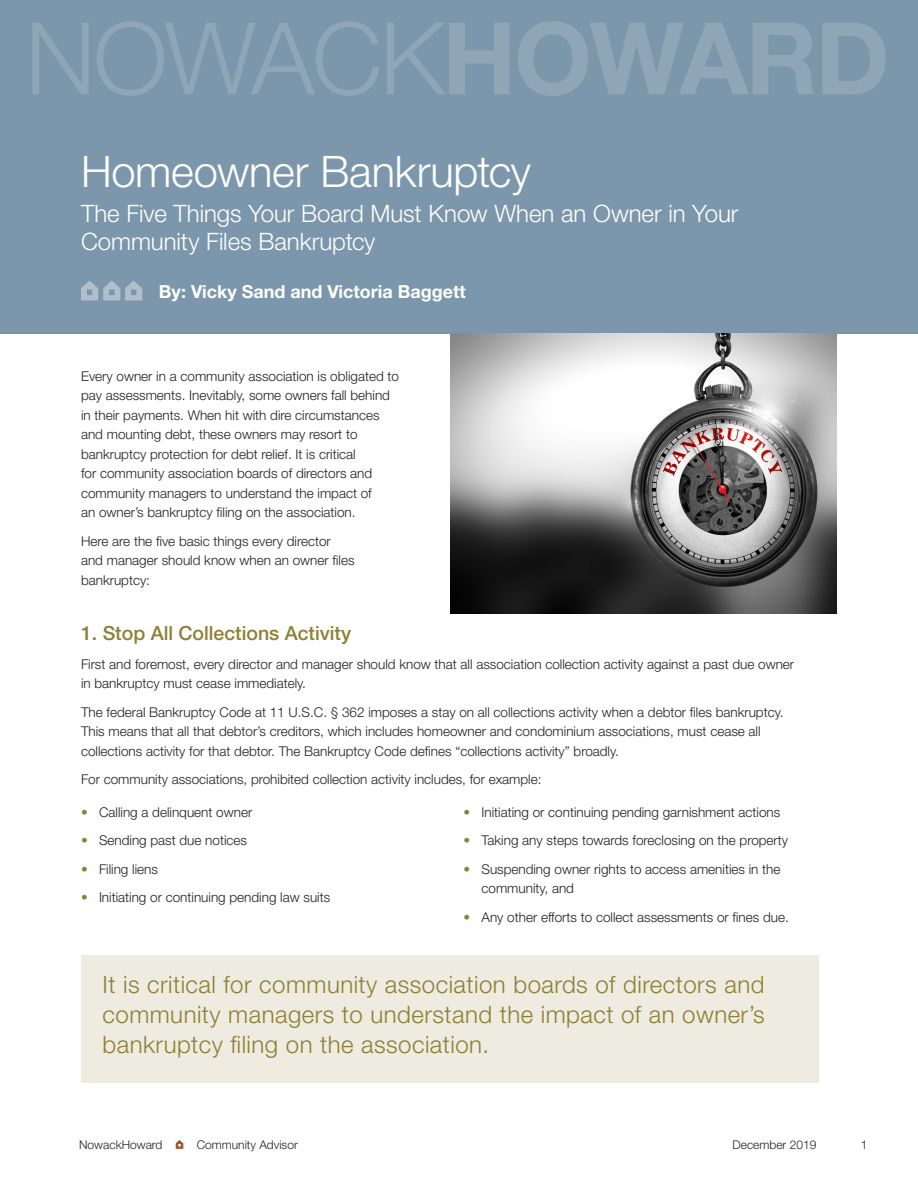
<style>
.page{position:relative;width:918px;height:1188px;background:#fff}
.page>*{position:absolute;margin:0;border:0;box-sizing:border-box;transform-origin:0 0}
.t1{font:300 43.5px "Helvetica Neue";letter-spacing:-.005em;color:#fff}
.Pull-out{font:300 24px/30px "Helvetica Neue";letter-spacing:.02em;color:#8e7f34;text-align:justify}
.t2{font:300 24px/28.5px "Helvetica Neue";letter-spacing:-.005em;color:#fff}
.Subhead{font:500 19.5px "Helvetica Neue";color:#8e7f34}
.t3{font:700 18px "Helvetica Neue";color:#fff}
.Body_copy{font:300 13.5px/19.5px "Helvetica Neue";color:#231f20}
.t4{font:300 12px "Helvetica Neue";color:#231f20}
.s1{color:#8e7f34}
</style>
<div class="page">
<svg style="left:176px;top:1140px;width:7px;height:9px"></svg>
<div style="left:0;top:0;width:918px;height:334px;background:#7c97ab"></div>
<img style="left:450px;top:334px;width:387px;height:280px">
<svg style="left:32px;top:23px;width:57px;height:71px"></svg>
<svg style="left:97px;top:21px;width:282px;height:75px"></svg>
<svg style="left:387px;top:23px;width:123px;height:71px"></svg>
<svg style="left:518px;top:21px;width:296px;height:75px"></svg>
<svg style="left:822px;top:23px;width:64px;height:71px"></svg>
<svg style="left:81px;top:280px;width:61px;height:20px"></svg>
<div style="left:81px;top:955px;width:738px;height:127px;background:#eeebe0"></div>
<p class="t1" style="left:81px;top:145px;width:452px">Homeowner Bankruptcy</p>
<p class="t2" style="left:81px;top:198px;width:659px">The Five Things Your Board Must Know When an Owner in Your<br>Community Files Bankruptcy</p>
<p class="t3" style="left:159px;top:281px;width:308px">By: Vicky Sand and Victoria Baggett</p>
<p class="Body_copy" style="left:81px;top:366px;width:320px">Every owner in a community association is obligated to pay assessments. Inevitably, some owners fall behind in their payments. When hit with dire circumstances and mounting debt, these owners may resort to bankruptcy protection for debt relief. It is critical<br>for community association boards of directors and community managers to understand the impact of<br>an owner’s bankruptcy filing on the association.</p>
<p class="Body_copy" style="left:81px;top:531px;width:275px">Here are the five basic things every director and manager should know when an owner files bankruptcy:</p>
<p class="Subhead" style="left:81px;top:622px;width:272px">1. Stop All Collections Activity</p>
<p class="Body_copy" style="left:81px;top:654px;width:715px">First and foremost, every director and manager should know that all association collection activity against a past due owner in bankruptcy must cease immediately.</p>
<p class="Body_copy" style="left:81px;top:702px;width:704px">The federal Bankruptcy Code at 11 U.S.C. § 362 imposes a stay on all collections activity when a debtor files bankruptcy.<br>This means that all that debtor’s creditors, which includes homeowner and condominium associations, must cease all collections activity for that debtor. The Bankruptcy Code defines “collections activity” broadly.</p>
<p class="Body_copy" style="left:81px;top:769px;width:462px">For community associations, prohibited collection activity includes, for example:</p>
<p class="Body_copy" style="left:81px;top:802px;width:173px"><span class="s1">•</span> Calling a delinquent owner</p>
<p class="Body_copy" style="left:81px;top:830px;width:168px"><span class="s1">•</span> Sending past due notices</p>
<p class="Body_copy" style="left:81px;top:859px;width:78px"><span class="s1">•</span> Filing liens</p>
<p class="Body_copy" style="left:81px;top:887px;width:251px"><span class="s1">•</span> Initiating or continuing pending law suits</p>
<p class="Body_copy" style="left:464px;top:802px;width:318px"><span class="s1">•</span> Initiating or continuing pending garnishment actions</p>
<p class="Body_copy" style="left:464px;top:830px;width:326px"><span class="s1">•</span> Taking any steps towards foreclosing on the property</p>
<p class="Body_copy" style="left:482px;top:859px;width:301px;text-indent:-18px"><span class="s1">•</span> Suspending owner rights to access amenities in the community, and</p>
<p class="Body_copy" style="left:464px;top:907px;width:327px"><span class="s1">•</span> Any other efforts to collect assessments or fines due.</p>
<p class="Pull-out" style="left:103px;top:968px;width:664px">It is critical for community association boards of directors and community managers to understand the impact of an owner’s bankruptcy filing on the association.</p>
<p class="t4" style="left:79px;top:1137px;width:85px">NowackHoward</p>
<p class="t4" style="left:197px;top:1137px;width:103px">Community Advisor</p>
<p class="t4" style="left:733px;top:1137px;width:85px">December 2019</p>
<p class="t4" style="left:861px;top:1137px;width:8px">1</p>
</div>
